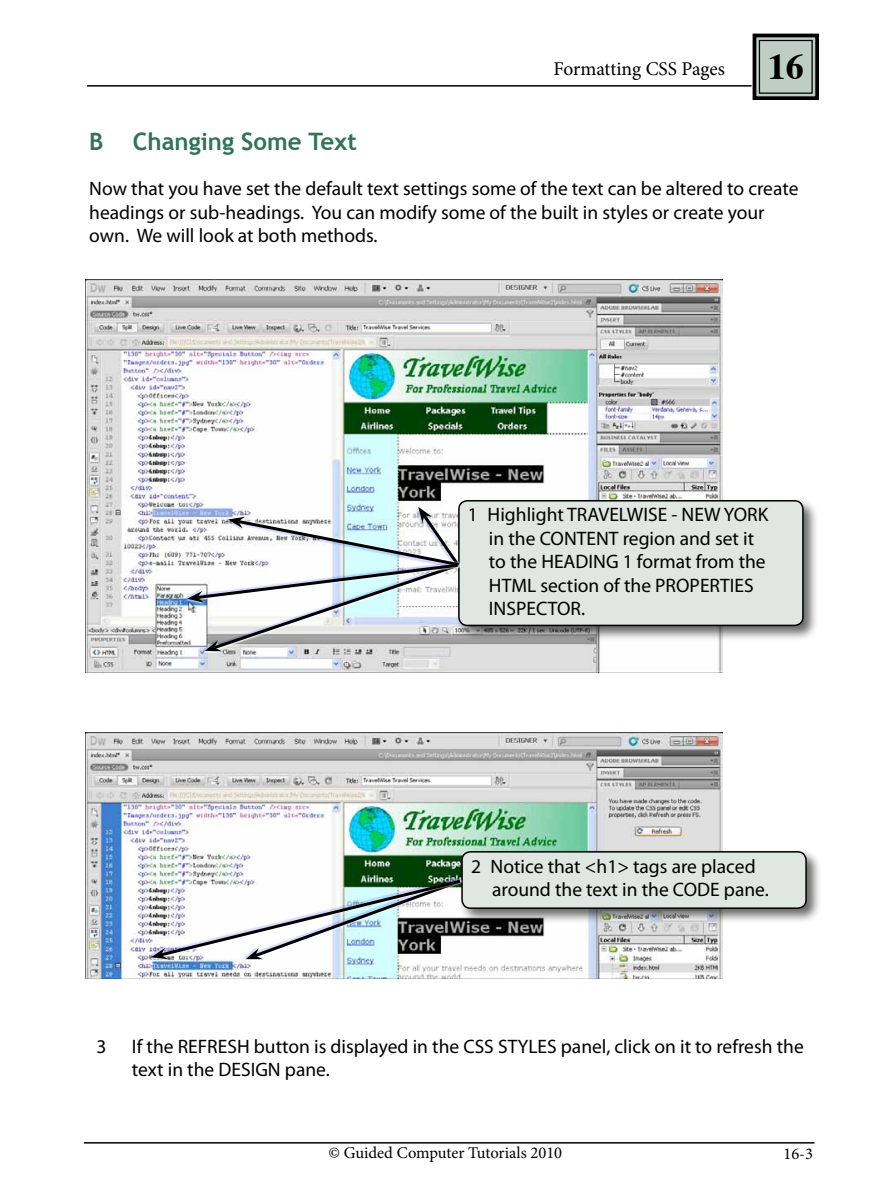
<style>
.page{position:relative;width:893px;height:1191px;background:#fff}
.page>*{position:absolute;margin:0;border:0;box-sizing:border-box;transform-origin:0 0}
.t1{font:700 24px "Trebuchet MS";color:#307355}
.t2{font:19.5px/23.4px "Myriad Pro";color:#000}
.t3{font:19.5px "Minion Pro";letter-spacing:-.005em;color:#000}
.t4{font:16.5px "Minion Pro";color:#000}
.s1{font-family:"Times";font-weight:700;font-size:36px}
</style>
<div class="page">
<hr style="left:84px;top:1142px;width:730px;height:1px;background:#000">
<hr style="left:87px;top:85px;width:665px;height:2px;background:#000">
<svg style="left:751px;top:33px;width:68px;height:67px;background:#95a099"></svg>
<div style="left:759px;top:40px;width:54px;height:54px;border:1px solid #000"></div>
<img style="left:85px;top:280px;width:638px;height:392px">
<div style="left:455px;top:497px;width:364px;height:144px;background:#000;opacity:.6"></div>
<div style="left:459px;top:501px;width:344px;height:124px;background:#e0e6e2;border-radius:9px"></div>
<div style="left:458px;top:500px;width:346px;height:126px;border:2px solid #000;border-radius:9px"></div>
<img style="left:85px;top:732px;width:638px;height:246px">
<div style="left:459px;top:848px;width:363px;height:76px;background:#000;opacity:.6"></div>
<div style="left:462px;top:852px;width:344px;height:56px;background:#e0e6e2;border-radius:9px"></div>
<div style="left:461px;top:851px;width:346px;height:58px;border:2px solid #000;border-radius:9px"></div>
<div style="left:149px;top:879px;width:313px;height:82px;background:#fff;opacity:.94"></div>
<svg style="left:151px;top:877px;width:313px;height:82px"></svg>
<svg style="left:187px;top:507px;width:276px;height:144px"></svg>
<p class="t3" style="left:553px;top:56px;width:252px">Formatting CSS Pages <span class="s1">16</span></p>
<p class="t1" style="left:89px;top:126px;width:269px">B Changing Some Text</p>
<p class="t2" style="left:89px;top:177px;width:711px">Now that you have set the default text settings some of the text can be altered to create headings or sub-headings. You can modify some of the built in styles or create your own. We will look at both methods.</p>
<p class="t2" style="left:489px;top:503px;width:281px;text-indent:-21px">1 Highlight TRAVELWISE - NEW YORK in the CONTENT region and set it to the HEADING 1 format from the<br>HTML section of the PROPERTIES<br>INSPECTOR.</p>
<p class="t2" style="left:492px;top:854px;width:278px;text-indent:-21px">2 Notice that &lt;h1&gt; tags are placed around the text in the CODE pane.</p>
<p class="t2" style="left:96px;top:1034px;width:12px">3</p>
<p class="t2" style="left:132px;top:1034px;width:673px">If the REFRESH button is displayed in the CSS STYLES panel, click on it to refresh the text in the DESIGN pane.</p>
<p class="t4" style="left:328px;top:1141px;width:235px">© Guided Computer Tutorials 2010</p>
<p class="t4" style="left:783px;top:1142px;width:31px">16-3</p>
</div>
